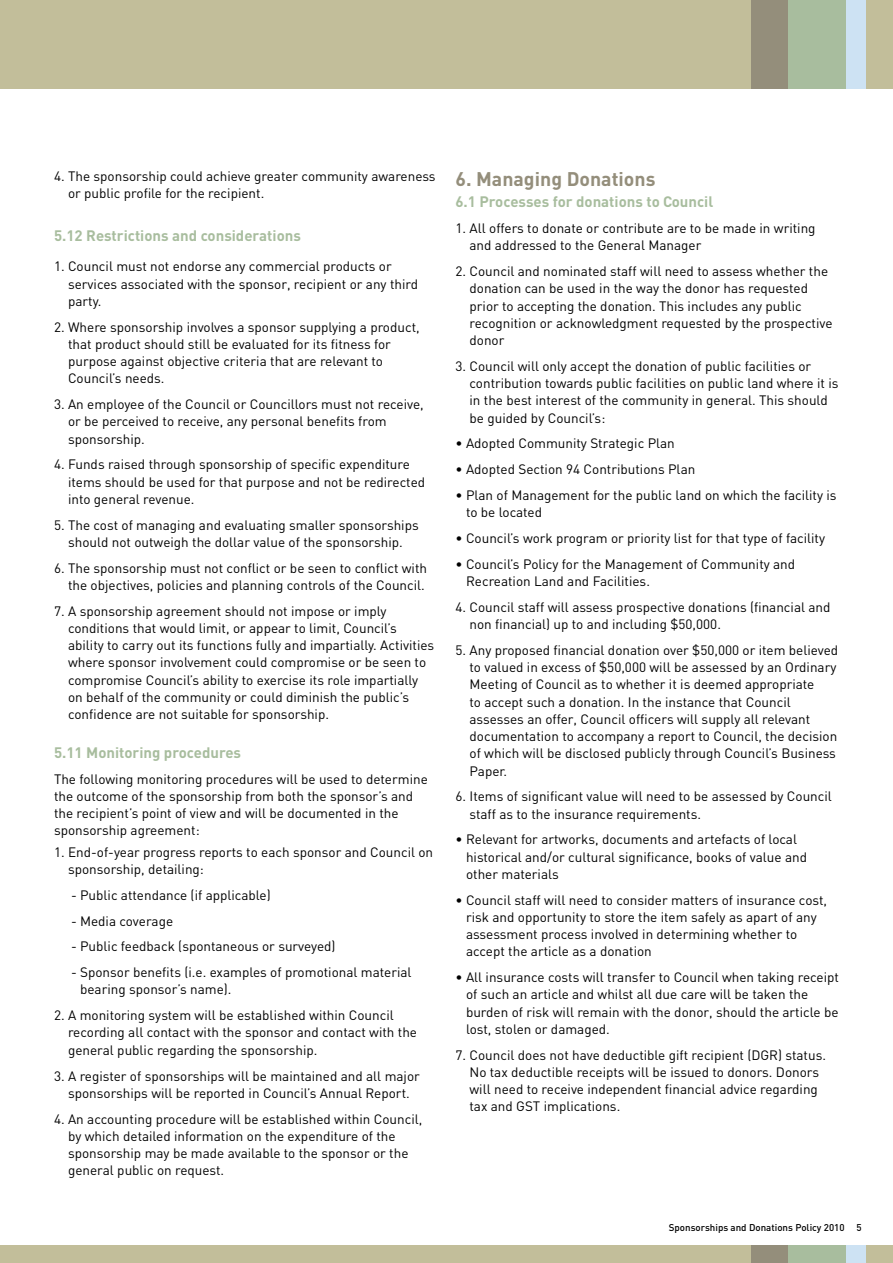
<style>
.page{position:relative;width:893px;height:1263px;background:#fff}
.page>*{position:absolute;margin:0;border:0;box-sizing:border-box;transform-origin:0 0}
.t1{font:700 19.5px "DIN";color:#948e7b}
.t2{font:700 15px "DIN";color:#a8bd9e}
.t3{font:13.5px/17.2px "DIN";color:#000}
.t4{font:500 9.75px "DIN";color:#000}
</style>
<div class="page">
<div style="left:0;top:0;width:893px;height:88px;background:#c2be9a"></div>
<div style="left:788px;top:0;width:59px;height:88px;background:#a8bd9e"></div>
<div style="left:847px;top:0;width:19px;height:88px;background:#cde2f3"></div>
<div style="left:751px;top:0;width:37px;height:88px;background:#948e7b"></div>
<div style="left:0;top:1246px;width:893px;height:17px;background:#c2be9a"></div>
<div style="left:788px;top:1246px;width:59px;height:17px;background:#a8bd9e"></div>
<div style="left:847px;top:1246px;width:19px;height:17px;background:#cde2f3"></div>
<div style="left:751px;top:1246px;width:37px;height:17px;background:#948e7b"></div>
<p class="t3" style="left:68px;top:167px;width:369px;text-indent:-14px">4. The sponsorship could achieve greater community awareness or public profile for the recipient.</p>
<p class="t2" style="left:54px;top:226px;width:248px">5.12 Restrictions and considerations</p>
<p class="t3" style="left:68px;top:257px;width:352px;text-indent:-14px">1. Council must not endorse any commercial products or services associated with the sponsor, recipient or any third party.</p>
<p class="t3" style="left:68px;top:318px;width:353px;text-indent:-14px">2. Where sponsorship involves a sponsor supplying a product, that product should still be evaluated for its fitness for purpose against objective criteria that are relevant to Council’s needs.</p>
<p class="t3" style="left:68px;top:395px;width:357px;text-indent:-14px">3. An employee of the Council or Councillors must not receive, or be perceived to receive, any personal benefits from sponsorship.</p>
<p class="t3" style="left:68px;top:455px;width:359px;text-indent:-14px">4. Funds raised through sponsorship of specific expenditure items should be used for that purpose and not be redirected into general revenue.</p>
<p class="t3" style="left:54px;top:516px;width:366px;text-align:center">5. The cost of managing and evaluating smaller sponsorships should not outweigh the dollar value of the sponsorship.</p>
<p class="t3" style="left:54px;top:559px;width:375px;text-align:right">6. The sponsorship must not conflict or be seen to conflict with the objectives, policies and planning controls of the Council.</p>
<p class="t3" style="left:68px;top:602px;width:368px;text-indent:-14px">7. A sponsorship agreement should not impose or imply conditions that would limit, or appear to limit, Council’s ability to carry out its functions fully and impartially. Activities where sponsor involvement could compromise or be seen to compromise Council’s ability to exercise its role impartially on behalf of the community or could diminish the public’s confidence are not suitable for sponsorship.</p>
<p class="t2" style="left:54px;top:743px;width:189px">5.11 Monitoring procedures</p>
<p class="t3" style="left:54px;top:770px;width:375px">The following monitoring procedures will be used to determine the outcome of the sponsorship from both the sponsor’s and the recipient’s point of view and will be documented in the sponsorship agreement:</p>
<p class="t3" style="left:68px;top:843px;width:367px;text-indent:-14px">1. End-of-year progress reports to each sponsor and Council on sponsorship, detailing:</p>
<p class="t3" style="left:71px;top:886px;width:201px">- Public attendance (if applicable)</p>
<p class="t3" style="left:71px;top:912px;width:104px">- Media coverage</p>
<p class="t3" style="left:71px;top:937px;width:266px">- Public feedback (spontaneous or surveyed)</p>
<p class="t3" style="left:80px;top:963px;width:333px;text-indent:-9px">- Sponsor benefits (i.e. examples of promotional material bearing sponsor’s name).</p>
<p class="t3" style="left:68px;top:1006px;width:351px;text-indent:-14px">2. A monitoring system will be established within Council recording all contact with the sponsor and contact with the general public regarding the sponsorship.</p>
<p class="t3" style="left:54px;top:1067px;width:367px;text-align:center">3. A register of sponsorships will be maintained and all major sponsorships will be reported in Council’s Annual Report.</p>
<p class="t3" style="left:68px;top:1110px;width:356px;text-indent:-14px">4. An accounting procedure will be established within Council, by which detailed information on the expenditure of the sponsorship may be made available to the sponsor or the general public on request.</p>
<h1 class="t1" style="left:455px;top:166px;width:201px">6. Managing Donations</h1>
<p class="t2" style="left:455px;top:192px;width:259px">6.1 Processes for donations to Council</p>
<p class="t3" style="left:470px;top:219px;width:348px;text-indent:-14px">1. All offers to donate or contribute are to be made in writing and addressed to the General Manager</p>
<p class="t3" style="left:470px;top:262px;width:364px;text-indent:-14px">2. Council and nominated staff will need to assess whether the donation can be used in the way the donor has requested prior to accepting the donation. This includes any public recognition or acknowledgment requested by the prospective donor</p>
<p class="t3" style="left:470px;top:357px;width:370px;text-indent:-14px">3. Council will only accept the donation of public facilities or contribution towards public facilities on public land where it is in the best interest of the community in general. This should be guided by Council’s:</p>
<p class="t3" style="left:455px;top:435px;width:221px">• Adopted Community Strategic Plan</p>
<p class="t3" style="left:455px;top:460px;width:241px">• Adopted Section 94 Contributions Plan</p>
<p class="t3" style="left:466px;top:486px;width:372px;text-indent:-11px">• Plan of Management for the public land on which the facility is to be located</p>
<p class="t3" style="left:455px;top:529px;width:371px">• Council’s work program or priority list for that type of facility</p>
<p class="t3" style="left:466px;top:555px;width:331px;text-indent:-11px">• Council’s Policy for the Management of Community and<br>Recreation Land and Facilities.</p>
<p class="t3" style="left:470px;top:598px;width:362px;text-indent:-14px">4. Council staff will assess prospective donations (financial and non financial) up to and including $50,000.</p>
<p class="t3" style="left:470px;top:641px;width:370px;text-indent:-14px">5. Any proposed financial donation over $50,000 or item believed to valued in excess of $50,000 will be assessed by an Ordinary Meeting of Council as to whether it is deemed appropriate<br>to accept such a donation. In the instance that Council assesses an offer, Council officers will supply all relevant documentation to accompany a report to Council, the decision of which will be disclosed publicly through Council’s Business Paper.</p>
<p class="t3" style="left:470px;top:787px;width:364px;text-indent:-14px">6. Items of significant value will need to be assessed by Council staff as to the insurance requirements.</p>
<p class="t3" style="left:466px;top:830px;width:342px;text-indent:-11px">• Relevant for artworks, documents and artefacts of local historical and/or cultural significance, books of value and other materials</p>
<p class="t3" style="left:466px;top:891px;width:363px;text-indent:-11px">• Council staff will need to consider matters of insurance cost, risk and opportunity to store the item safely as apart of any assessment process involved in determining whether to accept the article as a donation</p>
<p class="t3" style="left:466px;top:968px;width:374px;text-indent:-11px">• All insurance costs will transfer to Council when taking receipt of such an article and whilst all due care will be taken the burden of risk will remain with the donor, should the article be lost, stolen or damaged.</p>
<p class="t3" style="left:470px;top:1046px;width:358px;text-indent:-14px">7. Council does not have deductible gift recipient (DGR) status.<br>No tax deductible receipts will be issued to donors. Donors will need to receive independent financial advice regarding tax and GST implications.</p>
<p class="t4" style="left:669px;top:1221px;width:194px">Sponsorships and Donations Policy 2010 5</p>
</div>
